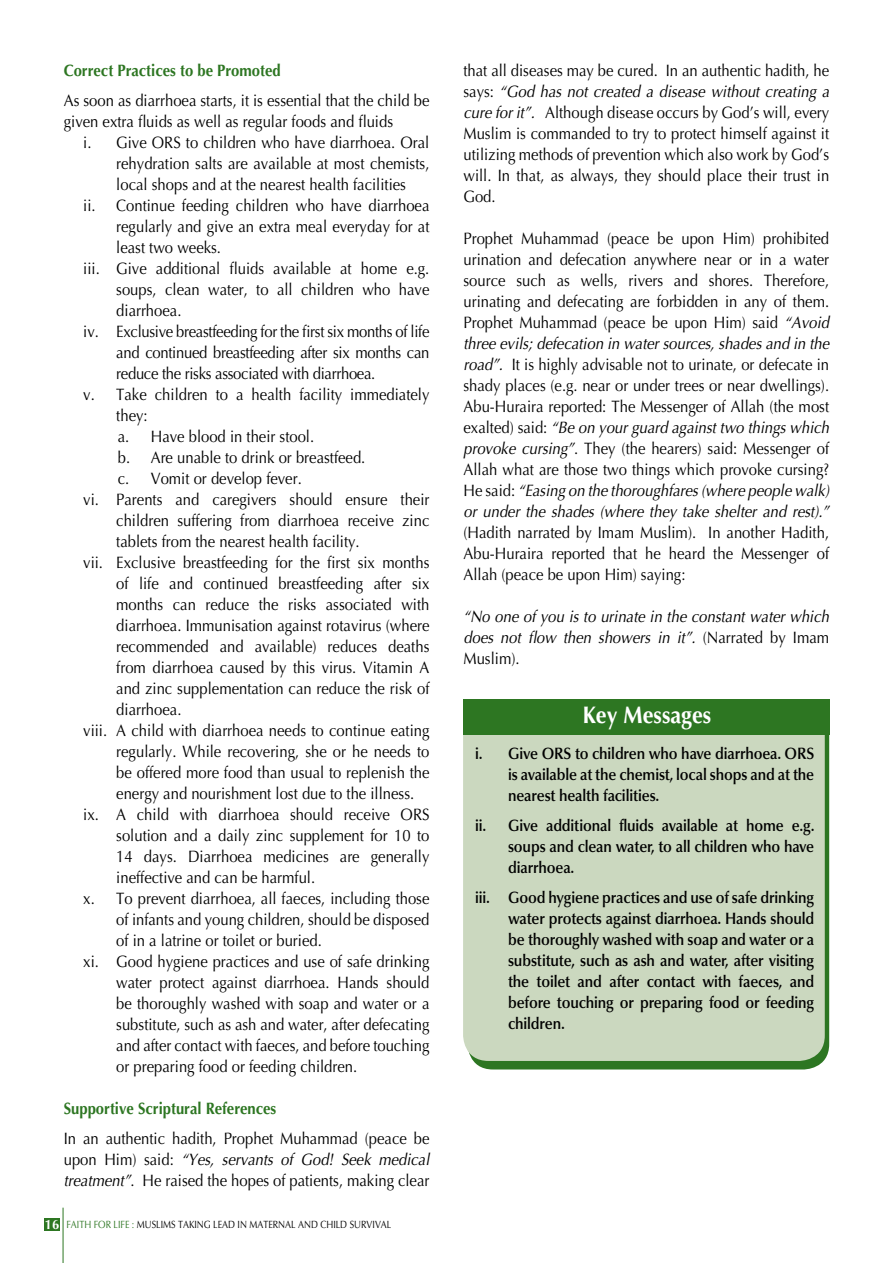
<style>
.page{position:relative;width:893px;height:1263px;background:#fff}
.page>*{position:absolute;margin:0;border:0;box-sizing:border-box;transform-origin:0 0}
.t1{font:700 24px "Optima";color:#fff;scale:.9 1}
.t2{font:16.5px/21px "Optima";color:#000;scale:.9 1}
.t3{font:600 16.5px/21px "Optima";letter-spacing:-.01em;color:#000;text-align:justify;scale:.9 1}
.t4{font:16.5px "Optima";letter-spacing:-.02em;color:#000;scale:.9 1}
.t5{font:italic 16.5px/21px "Optima";color:#000;text-align:justify;scale:.9 1}
.t6{font:10.5px "Optima";color:#000;scale:.85 1}
.s1{font-weight:700;color:#2d7622}
.s2{font-style:italic}
.s3{font-weight:700;font-size:13.5px;color:#fff}
.s4{color:#2d7622}
.s5{font-style:normal}
</style>
<div class="page">
<hr style="left:63px;top:1208px;width:1px;height:55px;background:#2d7622">
<div style="left:44px;top:1219px;width:15px;height:12px;background:#2d7622"></div>
<div style="left:467px;top:709px;width:362px;height:360px;background:#2d7622;border-radius:26px"></div>
<div style="left:463px;top:700px;width:362px;height:361px;background:#cbd8bf;border-radius:26px"></div>
<div style="left:463px;top:699px;width:366px;height:35px;background:#2d7622"></div>
<p class="t2" style="left:64px;top:55px;width:408px;line-height:30px"><span class="s1">Correct Practices to be Promoted<br></span>As soon as diarrhoea starts, it is essential that the child be</p>
<p class="t2" style="left:64px;top:111px;width:367px">given extra fluids as well as regular foods and fluids</p>
<p class="t2" style="left:83px;top:132px;width:386px">i. Give ORS to children who have diarrhoea. Oral</p>
<p class="t2" style="left:116px;top:153px;width:349px">rehydration salts are available at most chemists,</p>
<p class="t2" style="left:116px;top:174px;width:323px">local shops and at the nearest health facilities</p>
<p class="t2" style="left:83px;top:195px;width:386px">ii. Continue feeding children who have diarrhoea</p>
<p class="t2" style="left:116px;top:216px;width:349px">regularly and give an extra meal everyday for at</p>
<p class="t2" style="left:116px;top:237px;width:118px">least two weeks.</p>
<p class="t2" style="left:83px;top:258px;width:386px">iii. Give additional fluids available at home e.g.</p>
<p class="t2" style="left:116px;top:279px;width:349px">soups, clean water, to all children who have</p>
<p class="t2" style="left:116px;top:300px;width:74px">diarrhoea.</p>
<p class="t4" style="left:83px;top:322px;width:386px">iv. Exclusive breastfeeding for the first six months of life</p>
<p class="t4" style="left:116px;top:343px;width:349px">and continued breastfeeding after six months can</p>
<p class="t4" style="left:116px;top:364px;width:289px">reduce the risks associated with diarrhoea.</p>
<p class="t2" style="left:83px;top:384px;width:386px">v. Take children to a health facility immediately</p>
<p class="t2" style="left:116px;top:405px;width:36px">they:</p>
<p class="t2" style="left:118px;top:426px;width:220px">a. Have blood in their stool.</p>
<p class="t2" style="left:118px;top:447px;width:277px">b. Are unable to drink or breastfeed.</p>
<p class="t2" style="left:118px;top:468px;width:206px">c. Vomit or develop fever.</p>
<p class="t2" style="left:83px;top:489px;width:386px">vi. Parents and caregivers should ensure their</p>
<p class="t2" style="left:116px;top:510px;width:349px">children suffering from diarrhoea receive zinc</p>
<p class="t2" style="left:116px;top:531px;width:272px">tablets from the nearest health facility.</p>
<p class="t2" style="left:83px;top:552px;width:386px">vii. Exclusive breastfeeding for the first six months</p>
<p class="t2" style="left:116px;top:573px;width:349px">of life and continued breastfeeding after six</p>
<p class="t2" style="left:116px;top:594px;width:349px">months can reduce the risks associated with</p>
<p class="t2" style="left:116px;top:615px;width:349px">diarrhoea. Immunisation against rotavirus (where</p>
<p class="t2" style="left:116px;top:636px;width:349px">recommended and available) reduces deaths</p>
<p class="t2" style="left:116px;top:657px;width:349px">from diarrhoea caused by this virus. Vitamin A</p>
<p class="t2" style="left:116px;top:678px;width:349px">and zinc supplementation can reduce the risk of</p>
<p class="t2" style="left:116px;top:699px;width:74px">diarrhoea.</p>
<p class="t2" style="left:83px;top:720px;width:386px">viii. A child with diarrhoea needs to continue eating</p>
<p class="t2" style="left:116px;top:741px;width:349px">regularly. While recovering, she or he needs to</p>
<p class="t2" style="left:116px;top:762px;width:350px">be offered more food than usual to replenish the</p>
<p class="t2" style="left:116px;top:783px;width:333px">energy and nourishment lost due to the illness.</p>
<p class="t2" style="left:83px;top:804px;width:386px">ix. A child with diarrhoea should receive ORS</p>
<p class="t2" style="left:116px;top:825px;width:350px">solution and a daily zinc supplement for 10 to</p>
<p class="t2" style="left:116px;top:846px;width:349px">14 days. Diarrhoea medicines are generally</p>
<p class="t2" style="left:116px;top:867px;width:223px">ineffective and can be harmful.</p>
<p class="t2" style="left:83px;top:888px;width:386px">x. To prevent diarrhoea, all faeces, including those</p>
<p class="t2" style="left:116px;top:909px;width:349px">of infants and young children, should be disposed</p>
<p class="t2" style="left:116px;top:930px;width:230px">of in a latrine or toilet or buried.</p>
<p class="t2" style="left:83px;top:951px;width:386px">xi. Good hygiene practices and use of safe drinking</p>
<p class="t2" style="left:116px;top:972px;width:349px">water protect against diarrhoea. Hands should</p>
<p class="t2" style="left:116px;top:993px;width:349px">be thoroughly washed with soap and water or a</p>
<p class="t2" style="left:116px;top:1014px;width:350px">substitute, such as ash and water, after defecating</p>
<p class="t2" style="left:116px;top:1035px;width:349px">and after contact with faeces, and before touching</p>
<p class="t2" style="left:116px;top:1056px;width:269px">or preparing food or feeding children.</p>
<p class="t2" style="left:64px;top:1093px;width:408px;line-height:30px"><span class="s1">Supportive Scriptural References<br></span>In an authentic hadith, Prophet Muhammad (peace be</p>
<p class="t2" style="left:64px;top:1149px;width:408px">upon Him) said: <span class="s2">“Yes, servants of God! Seek medical treatment”</span>. He raised the hopes of patients, making clear</p>
<p class="t6" style="left:45px;top:1219px;width:409px"><span class="s3">16</span> <span class="s4">FAITH FOR LIFE :</span> MUSLIMS TAKING LEAD IN MATERNAL AND CHILD SURVIVAL</p>
<p class="t2" style="left:463px;top:60px;width:408px;text-align:justify">that all diseases may be cured. In an authentic hadith, he says: <span class="s2">“God has not created a disease without creating a cure for it”.</span> Although disease occurs by God’s will, every Muslim is commanded to try to protect himself against it utilizing methods of prevention which also work by God’s will. In that, as always, they should place their trust in God.</p>
<p class="t2" style="left:463px;top:228px;width:408px;text-align:justify">Prophet Muhammad (peace be upon Him) prohibited urination and defecation anywhere near or in a water source such as wells, rivers and shores. Therefore, urinating and defecating are forbidden in any of them.<br>Prophet Muhammad (peace be upon Him) said <span class="s2">“Avoid three evils; defecation in water sources, shades and in the road”.</span> It is highly advisable not to urinate, or defecate in shady places (e.g. near or under trees or near dwellings).<br>Abu-Huraira reported: The Messenger of Allah (the most exalted) said: <span class="s2">“Be on your guard against two things which provoke cursing”</span>. They (the hearers) said: Messenger of Allah what are those two things which provoke cursing?<br>He said: <span class="s2">“Easing on the thoroughfares (where people walk) or under the shades (where they take shelter and rest).” </span>(Hadith narrated by Imam Muslim). In another Hadith, Abu-Huraira reported that he heard the Messenger of Allah (peace be upon Him) saying:</p>
<p class="t5" style="left:463px;top:606px;width:408px">“No one of you is to urinate in the constant water which does not flow then showers in it”. <span class="s5">(Narrated by Imam Muslim).</span></p>
<p class="t1" style="left:583px;top:701px;width:144px">Key Messages</p>
<p class="t3" style="left:508px;top:743px;width:342px;text-indent:-33px">i. Give ORS to children who have diarrhoea. ORS is available at the chemist, local shops and at the nearest health facilities.</p>
<p class="t3" style="left:508px;top:815px;width:342px;text-indent:-33px">ii. Give additional fluids available at home e.g. soups and clean water, to all children who have diarrhoea.</p>
<p class="t3" style="left:508px;top:887px;width:342px;text-indent:-33px">iii. Good hygiene practices and use of safe drinking water protects against diarrhoea. Hands should be thoroughly washed with soap and water or a substitute, such as ash and water, after visiting the toilet and after contact with faeces, and before touching or preparing food or feeding children.</p>
</div>
